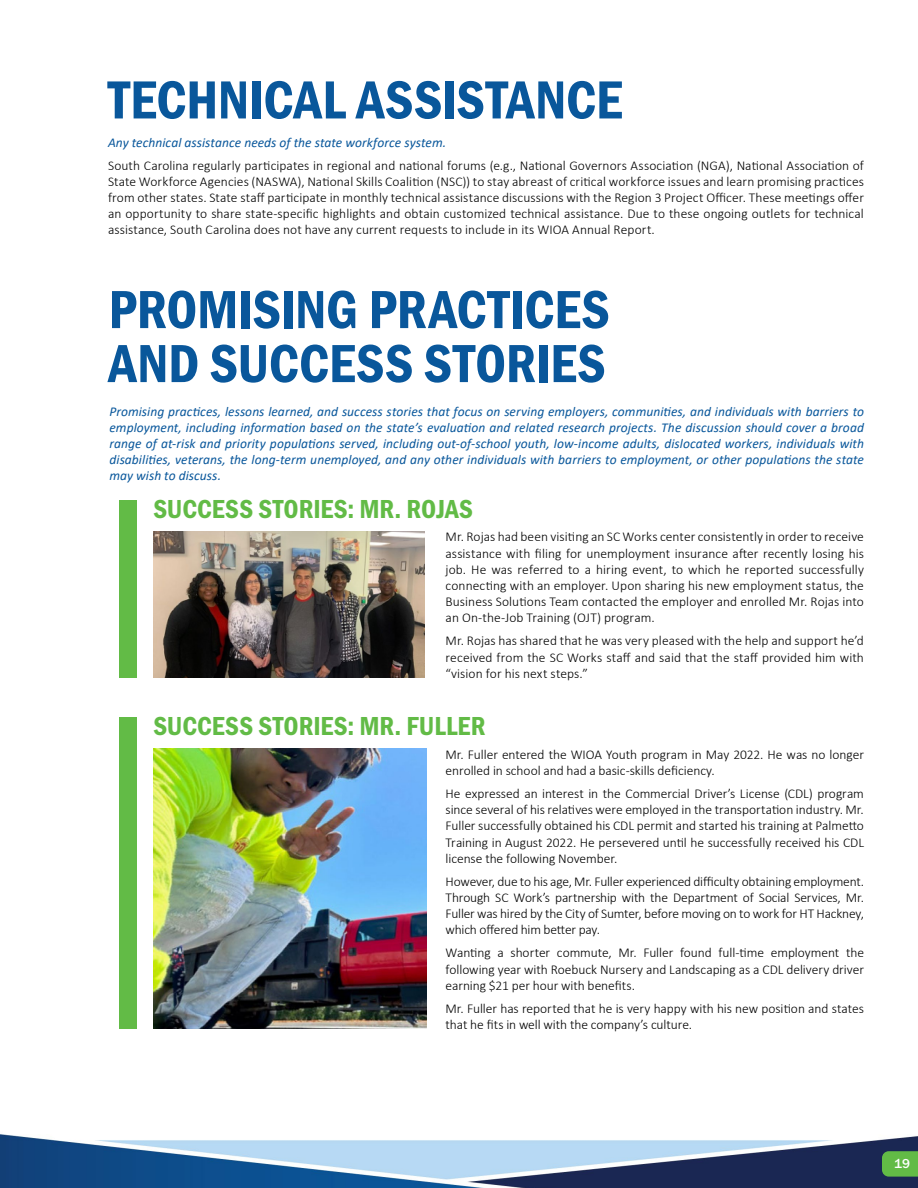
<style>
.page{position:relative;width:918px;height:1188px;background:#fff}
.page>*{position:absolute;margin:0;border:0;box-sizing:border-box;transform-origin:0 0}
.t1{font:55.5px/54px "Franklin Gothic URW Con Dem";letter-spacing:-.005em;color:#09579b}
.t2{font:27px "Franklin Gothic URW Con Dem";letter-spacing:.005em;color:#62bb46}
.t3{font:300 13.5px/16.2px "Calibri";letter-spacing:-.005em;color:#000;text-align:justify}
.t4{font:italic 13.5px/16.2px "Calibri";letter-spacing:.005em;color:#09579b;text-align:justify}
.t5{font:500 13.5px "Franklin Gothic URW";color:#fff}
</style>
<div class="page">
<img style="left:0;top:1134px;width:918px;height:54px">
<img style="left:153px;top:749px;width:273px;height:280px">
<img style="left:153px;top:531px;width:271px;height:147px">
<div style="left:119px;top:500px;width:17px;height:178px;background:#62bb46"></div>
<div style="left:119px;top:718px;width:17px;height:311px;background:#62bb46"></div>
<svg style="left:882px;top:1151px;width:36px;height:26px"></svg>
<p class="t1" style="left:108px;top:71px;width:516px">TECHNICAL ASSISTANCE</p>
<p class="t4" style="left:108px;top:133px;width:340px">Any technical assistance needs of the state workforce system.</p>
<p class="t3" style="left:108px;top:157px;width:758px">South Carolina regularly participates in regional and national forums (e.g., National Governors Association (NGA), National Association of State Workforce Agencies (NASWA), National Skills Coalition (NSC)) to stay abreast of critical workforce issues and learn promising practices from other states. State staff participate in monthly technical assistance discussions with the Region 3 Project Officer. These meetings offer an opportunity to share state-specific highlights and obtain customized technical assistance. Due to these ongoing outlets for technical assistance, South Carolina does not have any current requests to include in its WIOA Annual Report.</p>
<p class="t1" style="left:109px;top:280px;width:503px">PROMISING PRACTICES<br>AND SUCCESS STORIES</p>
<p class="t4" style="left:110px;top:402px;width:756px">Promising practices, lessons learned, and success stories that focus on serving employers, communities, and individuals with barriers to employment, including information based on the state’s evaluation and related research projects. The discussion should cover a broad range of at-risk and priority populations served, including out-of-school youth, low-income adults, dislocated workers, individuals with disabilities, veterans, the long-term unemployed, and any other individuals with barriers to employment, or other populations the state may wish to discuss.</p>
<p class="t2" style="left:153px;top:491px;width:321px">SUCCESS STORIES: MR. ROJAS</p>
<p class="t3" style="left:446px;top:529px;width:420px">Mr. Rojas had been visiting an SC Works center consistently in order to receive assistance with filing for unemployment insurance after recently losing his job. He was referred to a hiring event, to which he reported successfully connecting with an employer. Upon sharing his new employment status, the Business Solutions Team contacted the employer and enrolled Mr. Rojas into an On-the-Job Training (OJT) program.</p>
<p class="t3" style="left:446px;top:633px;width:420px">Mr. Rojas has shared that he was very pleased with the help and support he’d received from the SC Works staff and said that the staff provided him with “vision for his next steps.”</p>
<p class="t2" style="left:153px;top:708px;width:334px">SUCCESS STORIES: MR. FULLER</p>
<p class="t3" style="left:446px;top:746px;width:420px">Mr. Fuller entered the WIOA Youth program in May 2022. He was no longer enrolled in school and had a basic-skills deficiency.</p>
<p class="t3" style="left:446px;top:785px;width:420px">He expressed an interest in the Commercial Driver’s License (CDL) program since several of his relatives were employed in the transportation industry. Mr.<br>Fuller successfully obtained his CDL permit and started his training at Palmetto Training in August 2022. He persevered until he successfully received his CDL license the following November.</p>
<p class="t3" style="left:446px;top:873px;width:420px">However, due to his age, Mr. Fuller experienced difficulty obtaining employment.<br>Through SC Work’s partnership with the Department of Social Services, Mr.<br>Fuller was hired by the City of Sumter, before moving on to work for HT Hackney, which offered him better pay.</p>
<p class="t3" style="left:446px;top:945px;width:420px">Wanting a shorter commute, Mr. Fuller found full-time employment the following year with Roebuck Nursery and Landscaping as a CDL delivery driver earning $21 per hour with benefits.</p>
<p class="t3" style="left:446px;top:1000px;width:420px">Mr. Fuller has reported that he is very happy with his new position and states that he fits in well with the company’s culture.</p>
<p class="t5" style="left:894px;top:1155px;width:18px">19</p>
</div>
